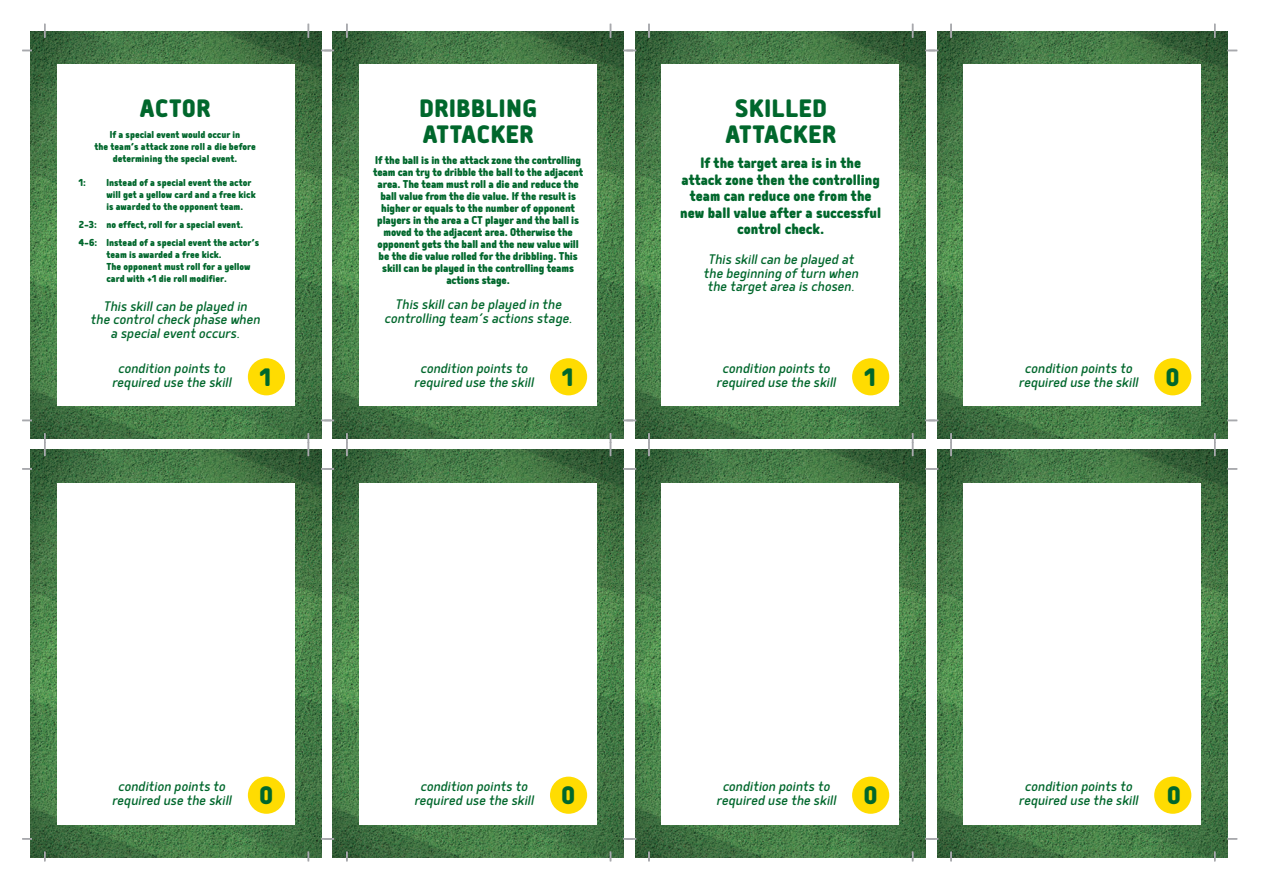
<style>
.page{position:relative;width:1263px;height:893px;background:#fff}
.page>*{position:absolute;margin:0;border:0;box-sizing:border-box;transform-origin:0 0}
.t1{font:900 30px/25.5px "Delm";letter-spacing:.025em;color:#00672c}
.t2{font:900 18px/16.5px "Delm";color:#00672c;text-align:center}
.t3{font:16.5px/13.5px "Delm Book Oblicua";color:#00672c;text-align:center}
.t4{font:900 13.5px/12px "Delm";letter-spacing:-.01em;color:#00672c;text-align:center}
.t5{font:900 12px/12px "Delm";color:#00672c}
.s1{font-family:"Delm";font-weight:900;font-size:30px}
</style>
<div class="page">
<img style="left:31px;top:31px;width:290px;height:408px">
<div style="left:57px;top:64px;width:238px;height:342px;background:#fff"></div>
<svg style="left:44px;top:24px;width:2px;height:14px"></svg>
<svg style="left:308px;top:24px;width:1px;height:14px"></svg>
<div style="left:248px;top:358px;width:37px;height:37px;background:#ffdc01;border-radius:50%"></div>
<img style="left:333px;top:31px;width:290px;height:408px">
<div style="left:359px;top:64px;width:238px;height:342px;background:#fff"></div>
<svg style="left:321px;top:50px;width:13px;height:1px"></svg>
<svg style="left:321px;top:420px;width:13px;height:1px"></svg>
<svg style="left:346px;top:24px;width:2px;height:14px"></svg>
<svg style="left:610px;top:24px;width:1px;height:14px"></svg>
<div style="left:550px;top:358px;width:37px;height:37px;background:#ffdc01;border-radius:50%"></div>
<img style="left:635px;top:31px;width:290px;height:408px">
<div style="left:661px;top:64px;width:238px;height:342px;background:#fff"></div>
<svg style="left:623px;top:50px;width:13px;height:1px"></svg>
<svg style="left:623px;top:420px;width:13px;height:1px"></svg>
<svg style="left:648px;top:24px;width:2px;height:14px"></svg>
<svg style="left:912px;top:24px;width:1px;height:14px"></svg>
<div style="left:852px;top:358px;width:37px;height:37px;background:#ffdc01;border-radius:50%"></div>
<img style="left:937px;top:31px;width:290px;height:408px">
<div style="left:964px;top:64px;width:237px;height:342px;background:#fff"></div>
<svg style="left:925px;top:50px;width:13px;height:1px"></svg>
<svg style="left:925px;top:420px;width:13px;height:1px"></svg>
<svg style="left:950px;top:24px;width:2px;height:14px"></svg>
<svg style="left:1214px;top:24px;width:1px;height:14px"></svg>
<div style="left:1154px;top:358px;width:37px;height:37px;background:#ffdc01;border-radius:50%"></div>
<img style="left:31px;top:450px;width:290px;height:407px">
<div style="left:57px;top:483px;width:238px;height:342px;background:#fff"></div>
<svg style="left:22px;top:468px;width:10px;height:2px"></svg>
<svg style="left:22px;top:838px;width:10px;height:2px"></svg>
<svg style="left:44px;top:433px;width:2px;height:23px"></svg>
<svg style="left:308px;top:433px;width:1px;height:23px"></svg>
<svg style="left:44px;top:852px;width:2px;height:9px"></svg>
<div style="left:248px;top:777px;width:37px;height:37px;background:#ffdc01;border-radius:50%"></div>
<img style="left:333px;top:450px;width:290px;height:407px">
<div style="left:359px;top:483px;width:238px;height:342px;background:#fff"></div>
<svg style="left:321px;top:468px;width:13px;height:2px"></svg>
<svg style="left:321px;top:838px;width:13px;height:2px"></svg>
<svg style="left:346px;top:433px;width:2px;height:23px"></svg>
<svg style="left:610px;top:433px;width:1px;height:23px"></svg>
<svg style="left:346px;top:852px;width:2px;height:9px"></svg>
<div style="left:550px;top:777px;width:37px;height:37px;background:#ffdc01;border-radius:50%"></div>
<img style="left:635px;top:450px;width:290px;height:407px">
<div style="left:661px;top:483px;width:238px;height:342px;background:#fff"></div>
<svg style="left:623px;top:468px;width:13px;height:2px"></svg>
<svg style="left:623px;top:838px;width:13px;height:2px"></svg>
<svg style="left:648px;top:433px;width:2px;height:23px"></svg>
<svg style="left:912px;top:433px;width:1px;height:23px"></svg>
<svg style="left:648px;top:852px;width:2px;height:9px"></svg>
<div style="left:852px;top:777px;width:37px;height:37px;background:#ffdc01;border-radius:50%"></div>
<img style="left:937px;top:450px;width:290px;height:407px">
<div style="left:964px;top:483px;width:237px;height:342px;background:#fff"></div>
<svg style="left:925px;top:468px;width:13px;height:2px"></svg>
<svg style="left:925px;top:838px;width:13px;height:2px"></svg>
<svg style="left:950px;top:433px;width:2px;height:23px"></svg>
<svg style="left:1214px;top:433px;width:1px;height:23px"></svg>
<svg style="left:1227px;top:468px;width:10px;height:2px"></svg>
<svg style="left:1227px;top:838px;width:10px;height:2px"></svg>
<svg style="left:950px;top:852px;width:2px;height:9px"></svg>
<div style="left:1154px;top:777px;width:37px;height:37px;background:#ffdc01;border-radius:50%"></div>
<h1 class="t1" style="left:140px;top:95px;width:72px">ACTOR</h1>
<p class="t5" style="left:94px;top:128px;width:163px;text-align:center">If a special event would occur in<br>the team’s attack zone roll a die before determining the special event.</p>
<p class="t5" style="left:79px;top:176px;width:9px">1:</p>
<p class="t5" style="left:106px;top:176px;width:151px">Instead of a special event the actor will get a yellow card and a free kick is awarded to the opponent team.</p>
<p class="t5" style="left:79px;top:215px;width:182px;line-height:18px">2-3: no effect, roll for a special event.<br>4-6: Instead of a special event the actor’s</p>
<p class="t5" style="left:106px;top:248px;width:146px">team is awarded a free kick.<br>The opponent must roll for a yellow card with +1 die roll modifier.</p>
<p class="t3" style="left:90px;top:298px;width:171px">This skill can be played in<br>the control check phase when a special event occurs.</p>
<p class="t3" style="left:112px;top:361px;width:161px;text-align:left;text-indent:6px">condition points to required use the skill <span class="s1">1</span></p>
<h1 class="t1" style="left:419px;top:95px;width:119px">DRIBBLING<br>ATTACKER</h1>
<p class="t4" style="left:373px;top:153px;width:212px">If the ball is in the attack zone the controlling team can try to dribble the ball to the adjacent area. The team must roll a die and reduce the ball value from the die value. If the result is higher or equals to the number of opponent players in the area a CT player and the ball is moved to the adjacent area. Otherwise the opponent gets the ball and the new value will be the die value rolled for the dribbling. This skill can be played in the controlling teams actions stage.</p>
<p class="t3" style="left:384px;top:297px;width:189px">This skill can be played in the controlling team’s actions stage.</p>
<h1 class="t1" style="left:725px;top:95px;width:112px;text-align:center">SKILLED<br>ATTACKER</h1>
<p class="t2" style="left:680px;top:154px;width:203px">If the target area is in the attack zone then the controlling team can reduce one from the new ball value after a successful control check.</p>
<p class="t3" style="left:703px;top:252px;width:157px;text-align:left">This skill can be played at the beginning of turn when the target area is chosen.</p>
<p class="t3" style="left:414px;top:361px;width:121px">condition points to required use the skill</p>
<p class="t3" style="left:716px;top:361px;width:121px">condition points to required use the skill</p>
<p class="t3" style="left:1018px;top:361px;width:121px">condition points to required use the skill</p>
<h1 class="t1" style="left:865px;top:363px;width:12px">1</h1>
<h1 class="t1" style="left:1166px;top:363px;width:15px">0</h1>
<h1 class="t1" style="left:562px;top:363px;width:12px">1</h1>
<p class="t3" style="left:112px;top:779px;width:121px">condition points to required use the skill</p>
<p class="t3" style="left:414px;top:779px;width:121px">condition points to required use the skill</p>
<p class="t3" style="left:716px;top:779px;width:121px">condition points to required use the skill</p>
<p class="t3" style="left:1018px;top:779px;width:121px">condition points to required use the skill</p>
<h1 class="t1" style="left:259px;top:782px;width:15px">0</h1>
<h1 class="t1" style="left:562px;top:782px;width:15px">0</h1>
<h1 class="t1" style="left:864px;top:782px;width:15px">0</h1>
<h1 class="t1" style="left:1167px;top:782px;width:15px">0</h1>
</div>
